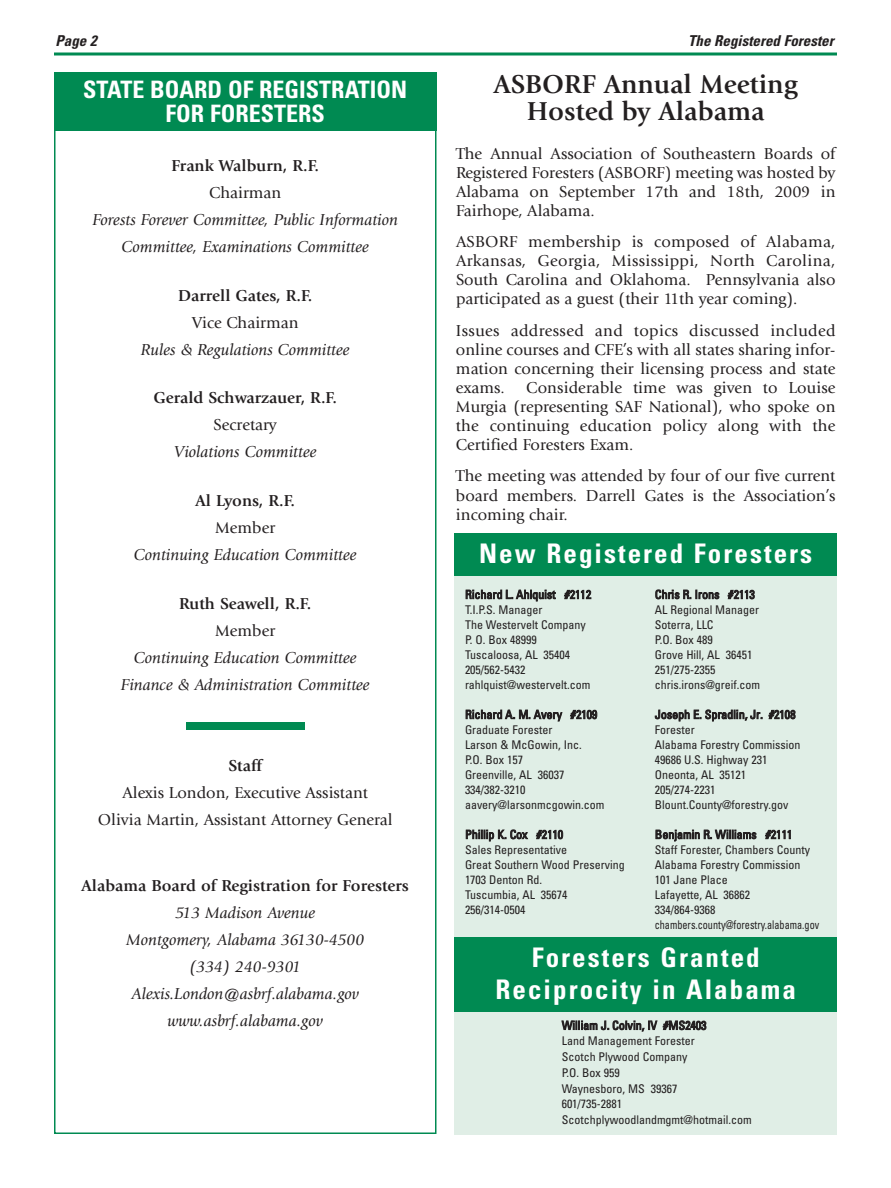
<style>
.page{position:relative;width:891px;height:1188px;background:#fff}
.page>*{position:absolute;margin:0;border:0;box-sizing:border-box;transform-origin:0 0}
.t1{font:700 condensed 27px/32.4px "Univers";letter-spacing:.075em;color:#fff;text-align:center}
.t2{font:700 27px/27px "Giovanni";color:#231f20;text-align:center}
.t3{font:700 condensed 24px/24px "Univers";color:#fff;text-align:center}
.t4{font:16.5px/19.2px "Giovanni";color:#231f20;text-align:justify}
.t5{font:italic 16.5px/27px "Giovanni";color:#231f20;text-align:center}
.t6{font:700 16.5px "Giovanni";color:#231f20}
.t7{font:italic 700 condensed 15px "Univers";color:#231f20}
.t8{font:condensed 12px/15px "Univers";color:#231f20}
</style>
<div class="page">
<div style="left:54px;top:72px;width:382px;height:59px;background:#008a52"></div>
<svg style="left:54px;top:52px;width:783px;height:4px;background:#3fa77d"></svg>
<div style="left:186px;top:722px;width:118px;height:7px;background:#008a52"></div>
<div style="left:454px;top:576px;width:383px;height:558px;background:#e0eee6"></div>
<div style="left:454px;top:533px;width:383px;height:42px;background:#008a52"></div>
<div style="left:454px;top:937px;width:383px;height:74px;background:#008a52"></div>
<p class="t7" style="left:56px;top:35px;width:43px">Page 2</p>
<h2 class="t3" style="left:83px;top:80px;width:325px">STATE BOARD OF REGISTRATION<br>FOR FORESTERS</h2>
<h3 class="t6" style="left:171px;top:159px;width:149px">Frank Walburn, R.F.</h3>
<h3 class="t4" style="left:209px;top:185px;width:74px">Chairman</h3>
<h3 class="t5" style="left:92px;top:208px;width:307px">Forests Forever Committee, Public Information<br>Committee, Examinations Committee</h3>
<h3 class="t6" style="left:178px;top:289px;width:136px">Darrell Gates, R.F.</h3>
<h3 class="t4" style="left:192px;top:314px;width:108px">Vice Chairman</h3>
<h3 class="t5" style="left:141px;top:337px;width:210px">Rules &amp; Regulations Committee</h3>
<h3 class="t6" style="left:154px;top:392px;width:185px">Gerald Schwarzauer, R.F.</h3>
<h3 class="t4" style="left:214px;top:417px;width:65px">Secretary</h3>
<h3 class="t5" style="left:174px;top:440px;width:144px">Violations Committee</h3>
<h3 class="t6" style="left:195px;top:494px;width:101px">Al Lyons, R.F.</h3>
<h3 class="t4" style="left:215px;top:519px;width:61px">Member</h3>
<h3 class="t5" style="left:134px;top:542px;width:224px">Continuing Education Committee</h3>
<h3 class="t6" style="left:179px;top:597px;width:134px">Ruth Seawell, R.F.</h3>
<h3 class="t4" style="left:215px;top:622px;width:61px">Member</h3>
<h3 class="t5" style="left:121px;top:645px;width:250px">Continuing Education Committee<br>Finance &amp; Administration Committee</h3>
<h3 class="t6" style="left:228px;top:759px;width:35px">Staff</h3>
<h3 class="t4" style="left:98px;top:780px;width:296px;line-height:27px;text-align:center">Alexis London, Executive Assistant<br>Olivia Martin, Assistant Attorney General</h3>
<h3 class="t6" style="left:82px;top:879px;width:329px">Alabama Board of Registration for Foresters</h3>
<h3 class="t5" style="left:126px;top:900px;width:239px">513 Madison Avenue<br>Montgomery, Alabama 36130-4500 (334) 240-9301<br>Alexis.London@asbrf.alabama.gov www.asbrf.alabama.gov</h3>
<p class="t7" style="left:688px;top:35px;width:147px">The Registered Forester</p>
<h1 class="t2" style="left:494px;top:73px;width:306px">ASBORF Annual Meeting<br>Hosted by Alabama</h1>
<h3 class="t4" style="left:456px;top:145px;width:381px">The Annual Association of Southeastern Boards of Registered Foresters (ASBORF) meeting was hosted by Alabama on September 17th and 18th, 2009 in Fairhope, Alabama.</h3>
<h3 class="t4" style="left:456px;top:233px;width:381px">ASBORF membership is composed of Alabama, Arkansas, Georgia, Mississippi, North Carolina, South Carolina and Oklahoma. Pennsylvania also participated as a guest (their 11th year coming).</h3>
<h3 class="t4" style="left:456px;top:322px;width:381px">Issues addressed and topics discussed included online courses and CFE’s with all states sharing infor&shy;mation concerning their licensing process and state exams.</h3>
<h3 class="t4" style="left:456px;top:379px;width:381px;text-indent:70px">Considerable time was given to Louise Murgia (representing SAF National), who spoke on the continuing education policy along with the Certified Foresters Exam.</h3>
<h3 class="t4" style="left:456px;top:468px;width:381px">The meeting was attended by four of our five current board members. Darrell Gates is the Association’s incoming chair.</h3>
<h1 class="t1" style="left:479px;top:539px;width:334px">New Registered Foresters</h1>
<p class="t8" style="left:465px;top:588px;width:128px">Richard L. Ahlquist #2112<br>T.I.P.S. Manager<br>The Westervelt Company<br>P. O. Box 48999<br>Tuscaloosa, AL 35404<br>205/562-5432 rahlquist@westervelt.com</p>
<p class="t8" style="left:465px;top:708px;width:141px">Richard A. M. Avery #2109<br>Graduate Forester<br>Larson &amp; McGowin, Inc.<br>P.O. Box 157<br>Greenville, AL 36037<br>334/382-3210 aavery@larsonmcgowin.com</p>
<p class="t8" style="left:465px;top:828px;width:161px">Phillip K. Cox #2110<br>Sales Representative<br>Great Southern Wood Preserving<br>1703 Denton Rd.<br>Tuscumbia, AL 35674<br>256/314-0504</p>
<p class="t8" style="left:655px;top:588px;width:107px">Chris R. Irons #2113<br>AL Regional Manager<br>Soterra, LLC<br>P.O. Box 489<br>Grove Hill, AL 36451<br>251/275-2355 chris.irons@greif.com</p>
<p class="t8" style="left:655px;top:708px;width:147px">Joseph E. Spradlin, Jr. #2108<br>Forester<br>Alabama Forestry Commission<br>49686 U.S. Highway 231<br>Oneonta, AL 35121<br>205/274-2231<br>Blount.County@forestry.gov</p>
<p class="t8" style="left:655px;top:828px;width:166px">Benjamin R. Williams #2111<br>Staff Forester, Chambers County<br>Alabama Forestry Commission<br>101 Jane Place<br>Lafayette, AL 36862<br>334/864-9368 chambers.county@forestry.alabama.gov</p>
<h1 class="t1" style="left:496px;top:943px;width:302px">Foresters Granted<br>Reciprocity in Alabama</h1>
<p class="t8" style="left:562px;top:1018px;width:192px;line-height:15.8px">William J. Colvin, IV #MS2403<br>Land Management Forester<br>Scotch Plywood Company<br>P.O. Box 959<br>Waynesboro, MS 39367<br>601/735-2881<br>Scotchplywoodlandmgmt@hotmail.com</p>
</div>
